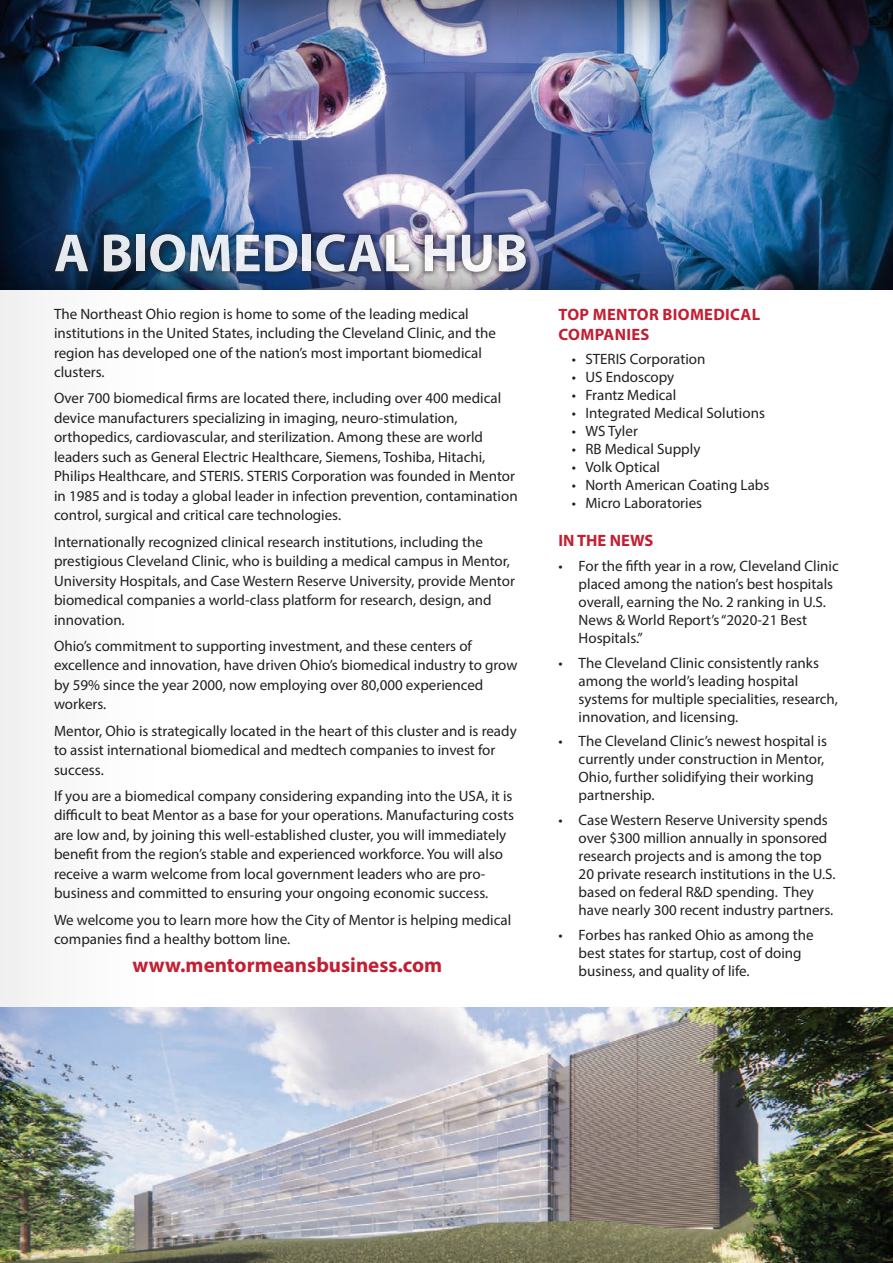
<style>
.page{position:relative;width:893px;height:1263px;background:#fff}
.page>*{position:absolute;margin:0;border:0;box-sizing:border-box;transform-origin:0 0}
.t1{font:700 54px "Myriad Pro";color:#fff}
.t2{font:700 21px "Myriad Pro";color:#c31f32}
.t3{font:700 16.5px/19.8px "Myriad Pro";letter-spacing:.02em;color:#c31f32}
.t4{font:700 16.5px "Myriad Pro";color:#c31f32}
.t5{font:15px/19.5px "Myriad Pro";color:#231f20}
</style>
<div class="page">
<div style="left:0;top:0;width:893px;height:291px;background:#231f20;opacity:.75"></div>
<div style="left:48px;top:228px;width:485px;height:51px;background:#231f20;opacity:.75"></div>
<img style="left:0;top:1007px;width:893px;height:256px">
<h1 class="t1" style="left:54px;top:218px;width:475px">A BIOMEDICAL HUB</h1>
<p class="t5" style="left:54px;top:304px;width:443px">The Northeast Ohio region is home to some of the leading medical institutions in the United States, including the Cleveland Clinic, and the region has developed one of the nation’s most important biomedical clusters.</p>
<p class="t5" style="left:54px;top:388px;width:465px">Over 700 biomedical firms are located there, including over 400 medical device manufacturers specializing in imaging, neuro-stimulation, orthopedics, cardiovascular, and sterilization. Among these are world leaders such as General Electric Healthcare, Siemens, Toshiba, Hitachi, Philips Healthcare, and STERIS. STERIS Corporation was founded in Mentor in 1985 and is today a global leader in infection prevention, contamination control, surgical and critical care technologies.</p>
<p class="t5" style="left:54px;top:532px;width:462px">Internationally recognized clinical research institutions, including the prestigious Cleveland Clinic, who is building a medical campus in Mentor, University Hospitals, and Case Western Reserve University, provide Mentor biomedical companies a world-class platform for research, design, and innovation.</p>
<p class="t5" style="left:54px;top:636px;width:465px">Ohio’s commitment to supporting investment, and these centers of excellence and innovation, have driven Ohio’s biomedical industry to grow by 59% since the year 2000, now employing over 80,000 experienced workers.</p>
<p class="t5" style="left:54px;top:721px;width:464px">Mentor, Ohio is strategically located in the heart of this cluster and is ready to assist international biomedical and medtech companies to invest for success.</p>
<p class="t5" style="left:54px;top:786px;width:461px">If you are a biomedical company considering expanding into the USA, it is difficult to beat Mentor as a base for your operations. Manufacturing costs are low and, by joining this well-established cluster, you will immediately benefit from the region’s stable and experienced workforce. You will also receive a warm welcome from local government leaders who are pro&shy;business and committed to ensuring your ongoing economic success.</p>
<p class="t5" style="left:54px;top:910px;width:459px">We welcome you to learn more how the City of Mentor is helping medical companies find a healthy bottom line.</p>
<h2 class="t2" style="left:133px;top:951px;width:311px">www.mentormeansbusiness.com</h2>
<p class="t3" style="left:559px;top:304px;width:203px">TOP MENTOR BIOMEDICAL<br>COMPANIES</p>
<p class="t5" style="left:572px;top:349px;width:135px">• STERIS Corporation</p>
<p class="t5" style="left:572px;top:367px;width:104px">• US Endoscopy</p>
<p class="t5" style="left:572px;top:385px;width:106px">• Frantz Medical</p>
<p class="t5" style="left:572px;top:403px;width:195px">• Integrated Medical Solutions</p>
<p class="t5" style="left:572px;top:421px;width:68px">• WS Tyler</p>
<p class="t5" style="left:572px;top:439px;width:130px">• RB Medical Supply</p>
<p class="t5" style="left:572px;top:457px;width:90px">• Volk Optical</p>
<p class="t5" style="left:572px;top:475px;width:199px">• North American Coating Labs</p>
<p class="t5" style="left:572px;top:493px;width:132px">• Micro Laboratories</p>
<p class="t4" style="left:558px;top:530px;width:97px">IN THE NEWS</p>
<p class="t5" style="left:579px;top:557px;width:262px;line-height:18px;text-indent:-20px">• For the fifth year in a row, Cleveland Clinic placed among the nation’s best hospitals overall, earning the No. 2 ranking in U.S.<br>News &amp; World Report’s “2020-21 Best Hospitals.”</p>
<p class="t5" style="left:579px;top:653px;width:261px;line-height:18px;text-indent:-20px">• The Cleveland Clinic consistently ranks among the world’s leading hospital systems for multiple specialities, research, innovation, and licensing.</p>
<p class="t5" style="left:579px;top:732px;width:250px;line-height:18px;text-indent:-20px">• The Cleveland Clinic’s newest hospital is currently under construction in Mentor, Ohio, further solidifying their working partnership.</p>
<p class="t5" style="left:579px;top:811px;width:258px;line-height:18px;text-indent:-20px">• Case Western Reserve University spends over $300 million annually in sponsored research projects and is among the top 20 private research institutions in the U.S. based on federal R&amp;D spending. They have nearly 300 recent industry partners.</p>
<p class="t5" style="left:579px;top:926px;width:237px;line-height:18px;text-indent:-20px">• Forbes has ranked Ohio as among the best states for startup, cost of doing business, and quality of life.</p>
</div>
